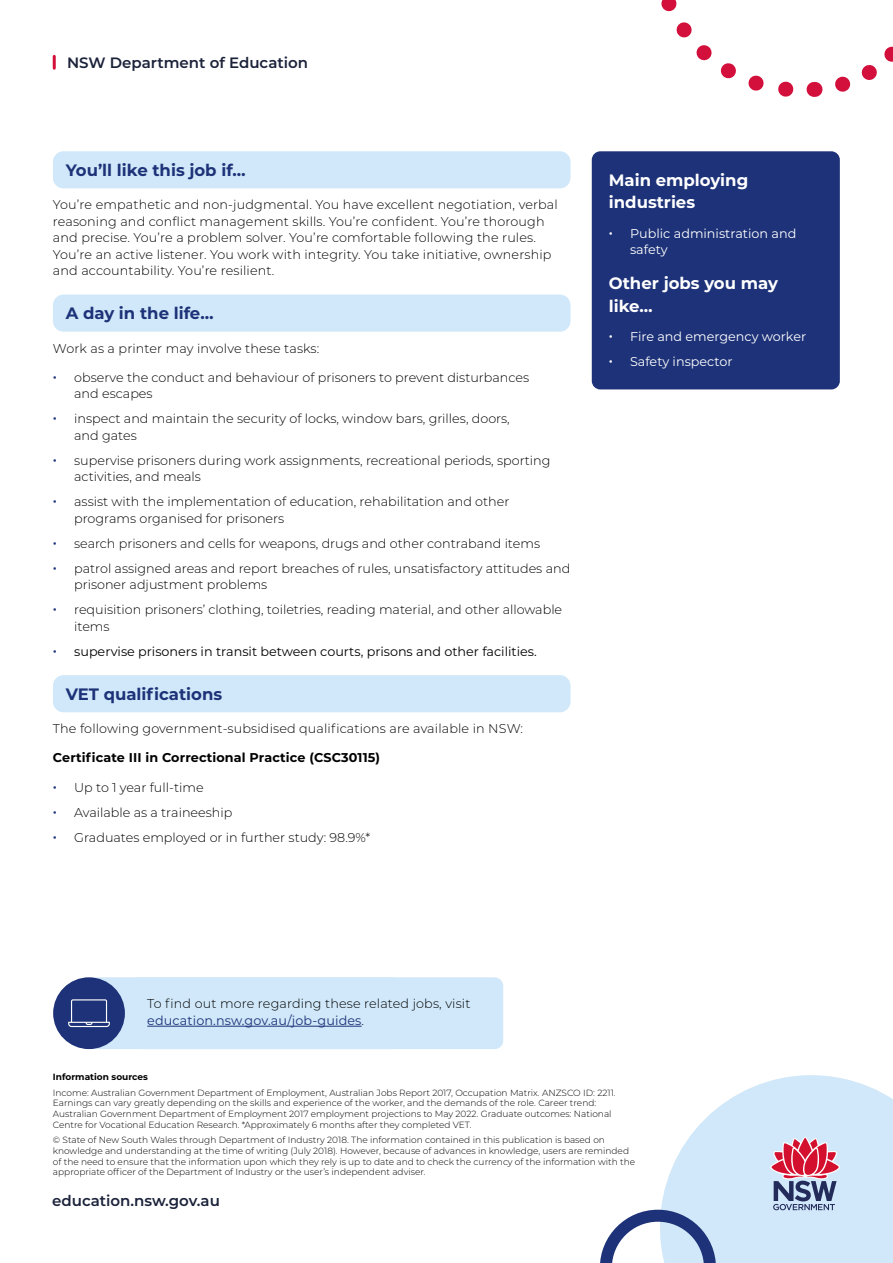
<style>
.page{position:relative;width:893px;height:1263px;background:#fff}
.page>*{position:absolute;margin:0;border:0;box-sizing:border-box;transform-origin:0 0}
.Body_Heading_Boxed{font:700 16.5px "Montserrat";color:#1d3278}
.Body_Heading{font:700 16.5px/22.5px "Montserrat";color:#fff}
.t1{font:600 15px "Montserrat";color:#1b223a}
.Body_2{font:300 12.75px/16.5px "Montserrat";color:#000}
.t2{font:12.75px "Montserrat";color:#000}
.t3{font:12.75px/16.5px "Montserrat";color:#fff}
.Body_2-2{font:700 12.75px "Montserrat";letter-spacing:.01em;color:#000}
.t4{font:700 12.75px "Montserrat";color:#1d3278}
.t5{font:700 12.75px "Montserrat";color:#fff}
.Reference{font:300 9px/10.8px "Montserrat";color:#000}
.Reference-2{font:700 9px "Montserrat";color:#000}
.s1{font-weight:400;color:#1d3278}
</style>
<div class="page">
<svg style="left:600px;top:1075px;width:293px;height:188px"></svg>
<div style="left:88px;top:977px;width:312px;height:72px;background:#d0e8f9;border-radius:9px"></div>
<div style="left:130px;top:977px;width:373px;height:72px;background:#d0e8f9;border-radius:9px"></div>
<hr style="left:147px;top:1026px;width:215px;height:1px;background:#1d3278">
<div style="left:53px;top:977px;width:72px;height:72px;background:#1d3278;border-radius:50%"></div>
<svg style="left:68px;top:999px;width:42px;height:28px"></svg>
<div style="left:53px;top:151px;width:517px;height:37px;background:#d0e8f9;border-radius:11px"></div>
<div style="left:53px;top:295px;width:517px;height:37px;background:#d0e8f9;border-radius:11px"></div>
<div style="left:53px;top:675px;width:517px;height:37px;background:#d0e8f9;border-radius:11px"></div>
<div style="left:592px;top:151px;width:248px;height:238px;background:#1d3278;border-radius:9px"></div>
<svg style="left:661px;top:0;width:232px;height:97px"></svg>
<svg style="left:53px;top:56px;width:3px;height:12px"></svg>
<p class="t1" style="left:67px;top:52px;width:243px">NSW Department of Education</p>
<h2 class="Body_Heading_Boxed" style="left:66px;top:158px;width:182px">You’ll like this job if…</h2>
<p class="Body_2" style="left:53px;top:196px;width:506px">You’re empathetic and non-judgmental. You have excellent negotiation, verbal reasoning and conflict management skills. You’re confident. You’re thorough and precise. You’re a problem solver. You’re comfortable following the rules.<br>You’re an active listener. You work with integrity. You take initiative, ownership and accountability. You’re resilient.</p>
<h2 class="Body_Heading_Boxed" style="left:66px;top:301px;width:149px">A day in the life…</h2>
<p class="Body_2" style="left:53px;top:339px;width:268px">Work as a printer may involve these tasks:</p>
<p class="t4" style="left:53px;top:368px;width:6px">∙</p>
<p class="Body_2" style="left:74px;top:369px;width:456px">observe the conduct and behaviour of prisoners to prevent disturbances and escapes</p>
<p class="t4" style="left:53px;top:410px;width:6px">∙</p>
<p class="Body_2" style="left:74px;top:410px;width:437px">inspect and maintain the security of locks, window bars, grilles, doors, and gates</p>
<p class="t4" style="left:53px;top:451px;width:6px">∙</p>
<p class="Body_2" style="left:74px;top:452px;width:478px">supervise prisoners during work assignments, recreational periods, sporting activities, and meals</p>
<p class="t4" style="left:53px;top:493px;width:6px">∙</p>
<p class="Body_2" style="left:74px;top:493px;width:437px">assist with the implementation of education, rehabilitation and other programs organised for prisoners</p>
<p class="t4" style="left:53px;top:534px;width:6px">∙</p>
<p class="Body_2" style="left:74px;top:535px;width:467px">search prisoners and cells for weapons, drugs and other contraband items</p>
<p class="t4" style="left:53px;top:559px;width:6px">∙</p>
<p class="Body_2" style="left:74px;top:560px;width:498px">patrol assigned areas and report breaches of rules, unsatisfactory attitudes and prisoner adjustment problems</p>
<p class="t4" style="left:53px;top:601px;width:6px">∙</p>
<p class="Body_2" style="left:74px;top:601px;width:490px">requisition prisoners’ clothing, toiletries, reading material, and other allowable items</p>
<p class="t4" style="left:53px;top:642px;width:6px">∙</p>
<p class="t2" style="left:74px;top:643px;width:464px">supervise prisoners in transit between courts, prisons and other facilities.</p>
<h2 class="Body_Heading_Boxed" style="left:66px;top:682px;width:158px">VET qualifications</h2>
<p class="Body_2" style="left:53px;top:720px;width:472px">The following government-subsidised qualifications are available in NSW:</p>
<p class="Body_2-2" style="left:53px;top:749px;width:329px">Certificate III in Correctional Practice (CSC30115)</p>
<p class="t4" style="left:53px;top:778px;width:6px">∙</p>
<p class="Body_2" style="left:74px;top:778px;width:131px">Up to 1 year full-time</p>
<p class="t4" style="left:53px;top:803px;width:6px">∙</p>
<p class="Body_2" style="left:74px;top:803px;width:160px">Available as a traineeship</p>
<p class="t4" style="left:53px;top:828px;width:6px">∙</p>
<p class="Body_2" style="left:74px;top:828px;width:297px">Graduates employed or in further study: 98.9%*</p>
<h2 class="Body_Heading" style="left:609px;top:168px;width:141px">Main employing industries</h2>
<p class="t5" style="left:609px;top:224px;width:6px">∙</p>
<p class="t3" style="left:630px;top:224px;width:168px">Public administration and safety</p>
<h2 class="Body_Heading" style="left:609px;top:271px;width:171px">Other jobs you may like…</h2>
<p class="t5" style="left:609px;top:327px;width:6px">∙</p>
<p class="t3" style="left:630px;top:328px;width:178px">Fire and emergency worker</p>
<p class="t5" style="left:609px;top:352px;width:6px">∙</p>
<p class="t3" style="left:630px;top:353px;width:104px">Safety inspector</p>
<p class="Body_2" style="left:147px;top:995px;width:325px">To find out more regarding these related jobs, visit <span class="s1">education.nsw.gov.au/job-guides</span>.</p>
<p class="Reference-2" style="left:53px;top:1071px;width:96px">Information sources</p>
<p class="Reference" style="left:53px;top:1086px;width:564px">Income: Australian Government Department of Employment, Australian Jobs Report 2017, Occupation Matrix. ANZSCO ID: 2211.<br>Earnings can vary greatly depending on the skills and experience of the worker, and the demands of the role. Career trend:<br>Australian Government Department of Employment 2017 employment projections to May 2022. Graduate outcomes: National Centre for Vocational Education Research. *Approximately 6 months after they completed VET.</p>
<p class="Reference" style="left:53px;top:1134px;width:584px">© State of New South Wales through Department of Industry 2018. The information contained in this publication is based on knowledge and understanding at the time of writing (July 2018). However, because of advances in knowledge, users are reminded of the need to ensure that the information upon which they rely is up to date and to check the currency of the information with the appropriate officer of the Department of Industry or the user’s independent adviser.</p>
<p class="t1" style="left:52px;top:1190px;width:169px">education.nsw.gov.au</p>
</div>
